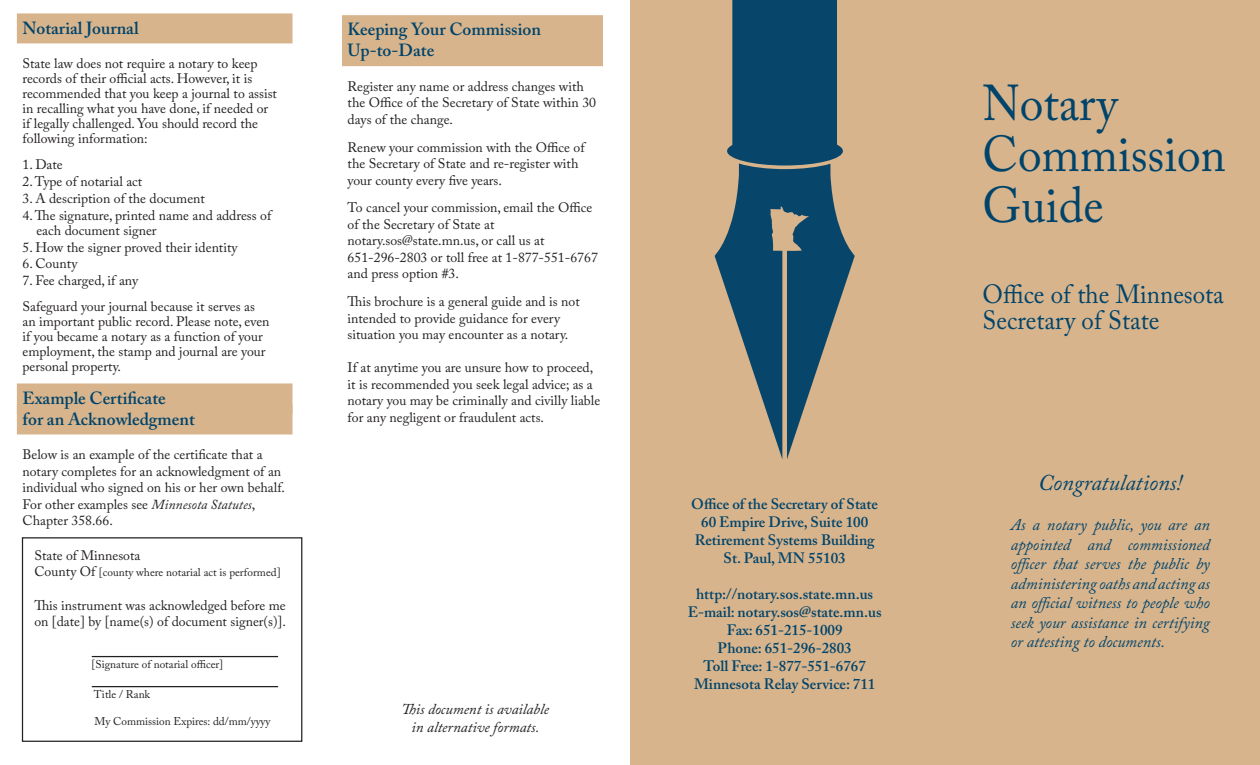
<style>
.page{position:relative;width:1260px;height:765px;background:#fff}
.page>*{position:absolute;margin:0;border:0;box-sizing:border-box;transform-origin:0 0}
.t1{font:50px/51.2px "Adobe Caslon Pro";color:#00446b;scale:.95 1}
.t2{font:26.25px/26.2px "Adobe Caslon Pro";color:#00446b;scale:.95 1}
.t3{font:italic 22.5px "Adobe Caslon Pro";color:#00446b}
.t4{font:600 17.5px/21px "Adobe Caslon Pro";color:#00446b}
.t5{font:italic 16.25px/19.5px "Adobe Caslon Pro";color:#00446b;text-align:justify}
.t6{font:600 15px/18px "Adobe Caslon Pro";color:#00446b;text-align:center}
.t7{font:italic 15px/18px "Adobe Caslon Pro";color:#231f20;text-align:center}
.t8{font:13.75px/16.5px "Adobe Caslon Pro";color:#231f20}
.t9{font:11.25px "Adobe Caslon Pro";color:#231f20}
.s1{font-style:italic}
.s2{font-size:13.75px}
</style>
<div class="page">
<div style="left:630px;top:0;width:630px;height:765px;background:#d8b48c"></div>
<hr style="left:92px;top:686px;width:186px;height:1px;background:#231f20">
<hr style="left:92px;top:656px;width:186px;height:1px;background:#231f20">
<div style="left:22px;top:537px;width:280px;height:205px;border:1px solid #231f20"></div>
<div style="left:342px;top:15px;width:261px;height:30px;background:#d8b48c"></div>
<div style="left:342px;top:36px;width:261px;height:30px;background:#d8b48c"></div>
<div style="left:17px;top:383px;width:275px;height:30px;background:#d8b48c"></div>
<div style="left:17px;top:404px;width:275px;height:30px;background:#d8b48c"></div>
<div style="left:17px;top:13px;width:275px;height:30px;background:#d8b48c"></div>
<svg style="left:727px;top:0;width:116px;height:163px;background:#1c506e"></svg>
<svg style="left:715px;top:163px;width:140px;height:296px"></svg>
<p class="t4" style="left:22px;top:17px;width:118px">Notarial Journal</p>
<p class="t8" style="left:22px;top:56px;width:256px;line-height:15px">State law does not require a notary to keep records of their ofcial acts. However, it is recommended that you keep a journal to assist in recalling what you have done, if needed or if legally challenged. You should record the following information:</p>
<p class="t8" style="left:22px;top:156px;width:42px">1. Date</p>
<p class="t8" style="left:22px;top:173px;width:121px">2. Type of notarial act</p>
<p class="t8" style="left:22px;top:190px;width:184px">3. A description of the document</p>
<p class="t8" style="left:36px;top:208px;width:238px;line-height:15px;text-indent:-14px">4. Te signature, printed name and address of each document signer</p>
<p class="t8" style="left:22px;top:239px;width:217px">5. How the signer proved their identity</p>
<p class="t8" style="left:22px;top:255px;width:56px">6. County</p>
<p class="t8" style="left:22px;top:272px;width:117px">7. Fee charged, if any</p>
<p class="t8" style="left:22px;top:299px;width:249px;line-height:15px">Safeguard your journal because it serves as an important public record. Please note, even if you became a notary as a function of your employment, the stamp and journal are your personal property.</p>
<p class="t4" style="left:22px;top:387px;width:174px">Example Certifcate<br>for an Acknowledgment</p>
<p class="t8" style="left:22px;top:446px;width:264px">Below is an example of the certifcate that a notary completes for an acknowledgment of an individual who signed on his or her own behalf.<br>For other examples see <span class="s1">Minnesota Statutes</span>, Chapter 358.66.</p>
<p class="t8" style="left:34px;top:547px;width:107px">State of Minnesota</p>
<p class="t9" style="left:34px;top:566px;width:248px"><span class="s2">County Of</span> [county where notarial act is performed]</p>
<p class="t8" style="left:34px;top:597px;width:253px">Tis instrument was acknowledged before me on [date] by [name(s) of document signer(s)].</p>
<p class="t9" style="left:92px;top:657px;width:133px">[Signature of notarial ofcer]</p>
<p class="t9" style="left:94px;top:687px;width:58px">Title / Rank</p>
<p class="t9" style="left:94px;top:714px;width:178px">My Commission Expires: dd/mm/yyyy</p>
<p class="t4" style="left:348px;top:19px;width:195px">Keeping Your Commission<br>Up-to-Date</p>
<p class="t8" style="left:348px;top:78px;width:250px">Register any name or address changes with the Ofce of the Secretary of State within 30 days of the change.</p>
<p class="t8" style="left:348px;top:139px;width:240px">Renew your commission with the Ofce of the Secretary of State and re-register with your county every fve years.</p>
<p class="t8" style="left:348px;top:199px;width:252px">To cancel your commission, email the Ofce of the Secretary of State at notary.sos@state.mn.us, or call us at 651-296-2803 or toll free at 1-877-551-6767 and press option #3.</p>
<p class="t8" style="left:348px;top:293px;width:234px">Tis brochure is a general guide and is not intended to provide guidance for every situation you may encounter as a notary.</p>
<p class="t8" style="left:348px;top:359px;width:254px">If at anytime you are unsure how to proceed, it is recommended you seek legal advice; as a notary you may be criminally and civilly liable for any negligent or fraudulent acts.</p>
<p class="t7" style="left:401px;top:700px;width:149px">Tis document is available in alternative formats.</p>
<p class="t6" style="left:691px;top:495px;width:188px">Ofce of the Secretary of State<br>60 Empire Drive, Suite 100<br>Retirement Systems Building<br>St. Paul, MN 55103</p>
<p class="t6" style="left:688px;top:585px;width:195px">http://notary.sos.state.mn.us<br>E-mail: notary.sos@state.mn.us<br>Fax: 651-215-1009<br>Phone: 651-296-2803<br>Toll Free: 1-877-551-6767<br>Minnesota Relay Service: 711</p>
<h1 class="t1" style="left:983px;top:77px;width:258px">Notary<br>Commission<br>Guide</h1>
<h1 class="t2" style="left:983px;top:281px;width:255px">Ofce of the Minnesota<br>Secretary of State</h1>
<p class="t3" style="left:1038px;top:469px;width:146px">Congratulations!</p>
<p class="t5" style="left:1011px;top:515px;width:201px">As a notary public, you are an appointed and commissioned ofcer that serves the public by administering oaths and acting as an ofcial witness to people who seek your assistance in certifying or attesting to documents.</p>
</div>
